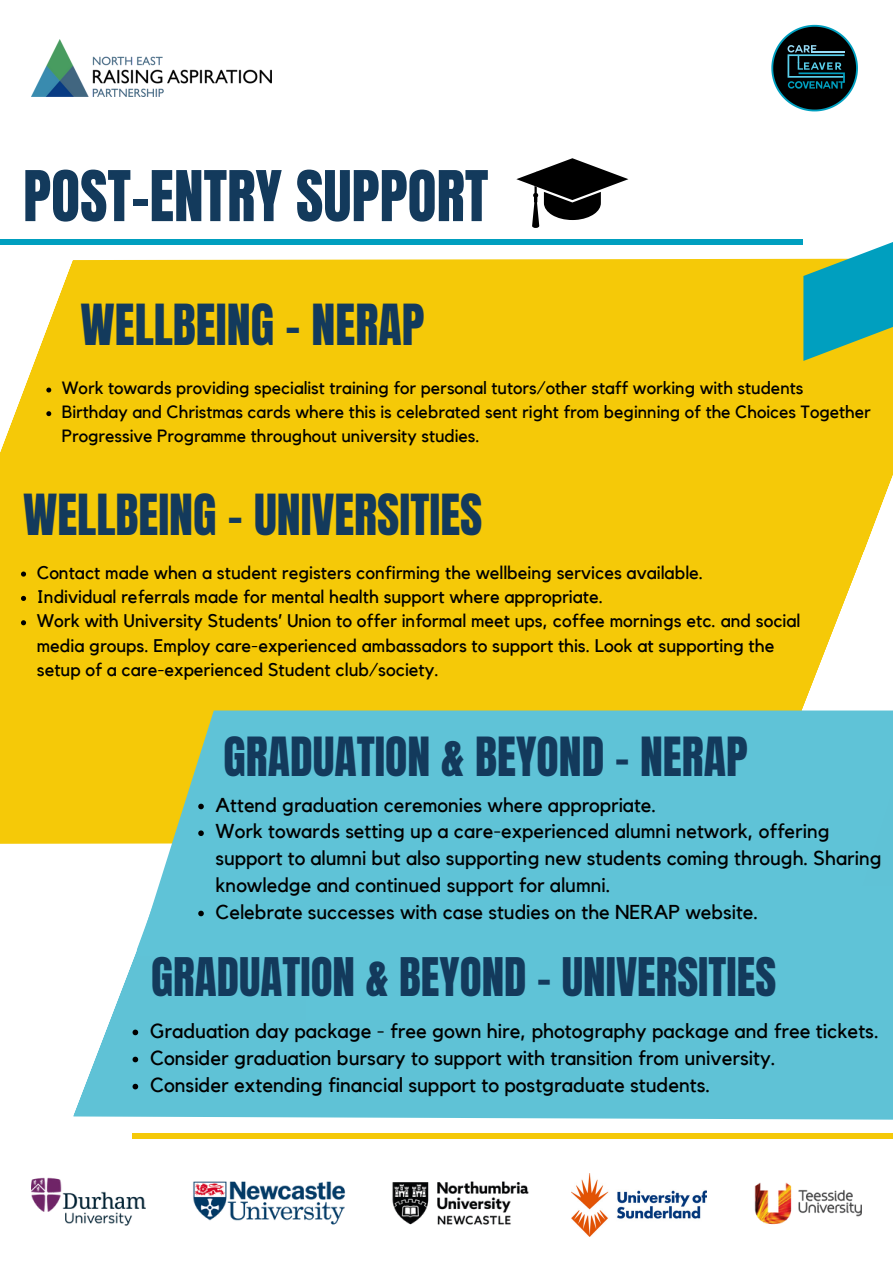
<style>
.page{position:relative;width:893px;height:1264px;background:#fff}
.page>*{position:absolute;margin:0;border:0;box-sizing:border-box;transform-origin:0 0}
.t1{font:59.4px "Anton";color:#133a5c}
.t2{font:48.15px "Anton";color:#133a5c}
.t3{font:45.9px "Anton";color:#133a5c}
.t4{font:45.15px "Anton";color:#133a5c}
.t5{font:20.25px/27.2px "Kollektif";color:#000}
.t6{font:20.1px/26.7px "Kollektif";color:#000}
.t7{font:18.3px/24.3px "Kollektif";color:#000}
.t8{font:17.7px/23.5px "Kollektif";color:#000}
</style>
<div class="page">
<div style="left:73px;top:953px;width:819px;height:166px;background:#5fc2d6"></div>
<div style="left:0;top:258px;width:892px;height:586px;background:#f5c908"></div>
<div style="left:0;top:239px;width:803px;height:6px;background:#009fbf"></div>
<svg style="left:771px;top:25px;width:86px;height:86px"></svg>
<img style="left:32px;top:40px;width:239px;height:57px">
<img style="left:32px;top:1177px;width:829px;height:49px">
<img style="left:571px;top:1173px;width:135px;height:63px">
<div style="left:132px;top:1133px;width:760px;height:5px;background:#f5c908"></div>
<svg style="left:803px;top:242px;width:89px;height:119px;background:#48b0a4"></svg>
<div style="left:306px;top:886px;width:586px;height:133px;background:#5fc3d7"></div>
<svg style="left:21px;top:571px;width:5px;height:5px"></svg>
<svg style="left:21px;top:596px;width:5px;height:5px"></svg>
<svg style="left:21px;top:620px;width:5px;height:5px"></svg>
<div style="left:136px;top:957px;width:170px;height:25px;background:#5fc2d6"></div>
<svg style="left:795px;top:550px;width:97px;height:160px"></svg>
<div style="left:136px;top:710px;width:756px;height:247px;background:#5fc3d7"></div>
<svg style="left:46px;top:387px;width:5px;height:5px"></svg>
<svg style="left:46px;top:411px;width:5px;height:5px"></svg>
<svg style="left:198px;top:803px;width:6px;height:6px"></svg>
<svg style="left:198px;top:830px;width:6px;height:6px"></svg>
<svg style="left:198px;top:910px;width:6px;height:6px"></svg>
<svg style="left:132px;top:1029px;width:6px;height:6px"></svg>
<svg style="left:132px;top:1056px;width:6px;height:6px"></svg>
<svg style="left:132px;top:1083px;width:6px;height:6px"></svg>
<svg style="left:516px;top:158px;width:112px;height:70px"></svg>
<h1 class="t1" style="left:23px;top:153px;width:467px">POST-ENTRY SUPPORT</h1>
<h2 class="t2" style="left:81px;top:290px;width:345px">WELLBEING - NERAP</h2>
<p class="t8" style="left:62px;top:377px;width:810px">Work towards providing specialist training for personal tutors/other staff working with students<br>Birthday and Christmas cards where this is celebrated sent right from beginning of the Choices Together<br>Progressive Programme throughout university studies.</p>
<h2 class="t2" style="left:23px;top:480px;width:461px">WELLBEING - UNIVERSITIES</h2>
<p class="t7" style="left:37px;top:561px;width:765px">Contact made when a student registers confirming the wellbeing services available.<br>Individual referrals made for mental health support where appropriate.<br>Work with University Students’ Union to offer informal meet ups, coffee mornings etc. and social media groups. Employ care-experienced ambassadors to support this. Look at supporting the setup of a care-experienced Student club/society.</p>
<h3 class="t3" style="left:223px;top:723px;width:525px">GRADUATION &amp; BEYOND - NERAP</h3>
<p class="t6" style="left:215px;top:792px;width:667px">Attend graduation ceremonies where appropriate.<br>Work towards setting up a care-experienced alumni network, offering support to alumni but also supporting new students coming through. Sharing knowledge and continued support for alumni.<br>Celebrate successes with case studies on the NERAP website.</p>
<h3 class="t4" style="left:151px;top:944px;width:626px">GRADUATION &amp; BEYOND - UNIVERSITIES</h3>
<p class="t5" style="left:150px;top:1017px;width:730px">Graduation day package - free gown hire, photography package and free tickets.<br>Consider graduation bursary to support with transition from university.<br>Consider extending financial support to postgraduate students.</p>
</div>
